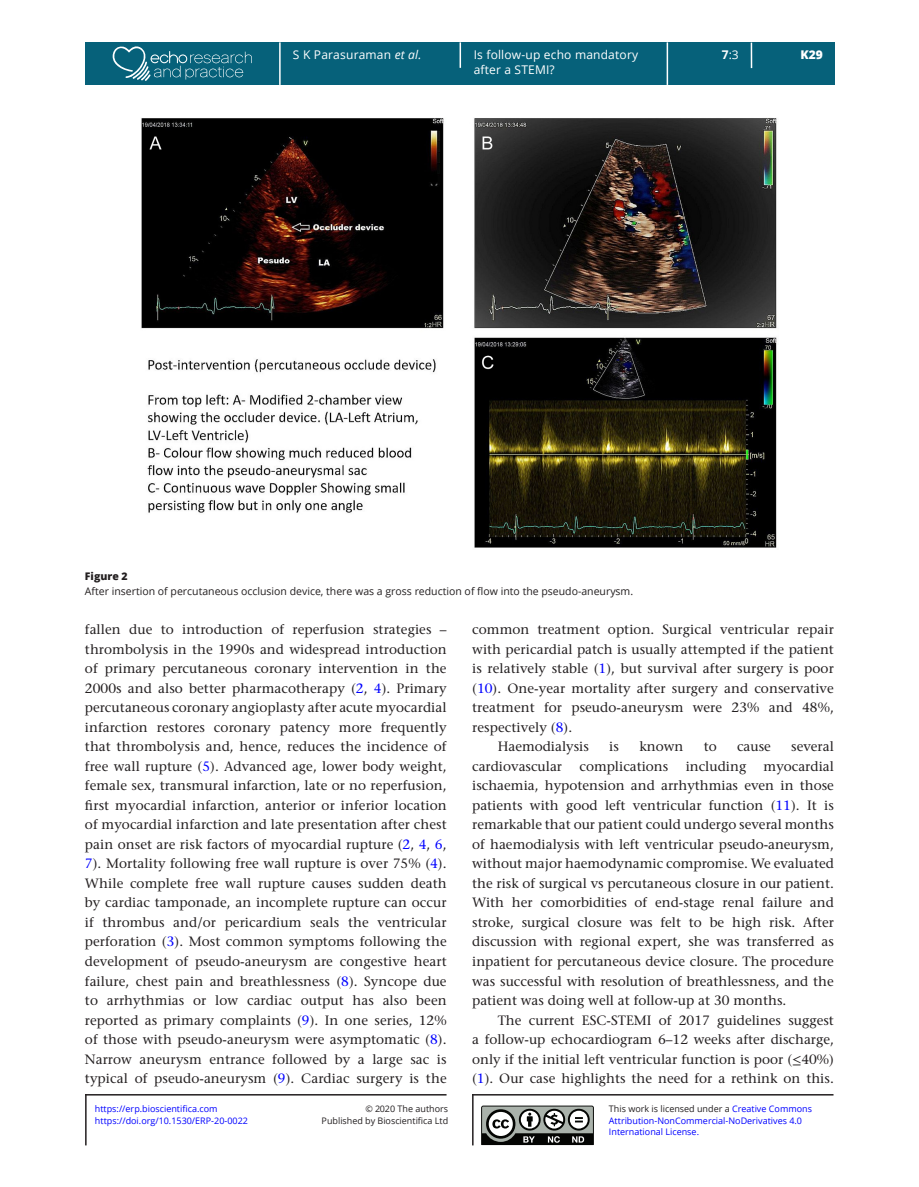
<style>
.page{position:relative;width:919px;height:1187px;background:#fff}
.page>*{position:absolute;margin:0;border:0;box-sizing:border-box;transform-origin:0 0}
.TXT{font:500 13.5px/19.5px "Stone Serif Std";letter-spacing:.005em;color:#231f20;text-align:justify}
.TXI{font:500 13.5px/19.5px "Stone Serif Std";color:#231f20;text-align:justify}
.t1{font:12px/14.7px "Open Sans";letter-spacing:.015em;color:#fff}
.t2{font:800 12px "Open Sans";color:#fff}
.FC{font:10.5px "Open Sans";color:#231f20}
.FC-2{font:800 10.5px "Open Sans";color:#231f20}
.t3{font:9px/11.1px "Open Sans";color:#00f}
.t4{font:9px/11.9px "Open Sans";color:#231f20;text-align:right}
.s1{font-style:italic}
.s2{font-weight:700}
.s3{color:#00f}
.s4{font-family:"STIX General";font-weight:400}
.s5{color:#231f20}
</style>
<div class="page">
<div style="left:85px;top:42px;width:749px;height:43px;background:#06617a"></div>
<hr style="left:279px;top:42px;width:1px;height:43px;background:#fff">
<hr style="left:666px;top:42px;width:2px;height:43px;background:#fff">
<hr style="left:459px;top:42px;width:2px;height:26px;background:#fff">
<hr style="left:750px;top:43px;width:2px;height:25px;background:#fff">
<svg style="left:113px;top:46px;width:139px;height:35px"></svg>
<img style="left:141px;top:118px;width:636px;height:430px">
<svg style="left:481px;top:1105px;width:113px;height:40px"></svg>
<hr style="left:85px;top:1093px;width:361px;height:2px;background:#231f20">
<hr style="left:85px;top:1093px;width:2px;height:52px;background:#231f20">
<hr style="left:472px;top:1093px;width:361px;height:2px;background:#231f20">
<hr style="left:472px;top:1093px;width:1px;height:52px;background:#231f20">
<p class="t1" style="left:293px;top:47px;width:130px">S K Parasuraman <span class="s1">et al.</span></p>
<p class="t1" style="left:473px;top:47px;width:166px">Is follow-up echo mandatory after a STEMI?</p>
<p class="t1" style="left:721px;top:47px;width:18px"><span class="s2">7</span>:3</p>
<p class="t2" style="left:800px;top:46px;width:24px">K29</p>
<p class="FC-2" style="left:85px;top:568px;width:44px">Figure 2</p>
<p class="FC" style="left:85px;top:583px;width:549px">After insertion of percutaneous occlusion device, there was a gross reduction of flow into the pseudo-aneurysm.</p>
<p class="TXT" style="left:85px;top:620px;width:363px">fallen due to introduction of reperfusion strategies – thrombolysis in the 1990s and widespread introduction of primary percutaneous coronary intervention in the 2000s and also better pharmacotherapy (<span class="s3">2</span>, <span class="s3">4</span>). Primary percutaneous coronary angioplasty after acute myocardial infarction restores coronary patency more frequently that thrombolysis and, hence, reduces the incidence of free wall rupture (<span class="s3">5</span>). Advanced age, lower body weight, female sex, transmural infarction, late or no reperfusion, first myocardial infarction, anterior or inferior location of myocardial infarction and late presentation after chest pain onset are risk factors of myocardial rupture (<span class="s3">2</span>, <span class="s3">4</span>, <span class="s3">6</span>, <span class="s3">7</span>). Mortality following free wall rupture is over 75% (<span class="s3">4</span>).<br>While complete free wall rupture causes sudden death by cardiac tamponade, an incomplete rupture can occur if thrombus and/or pericardium seals the ventricular perforation (<span class="s3">3</span>). Most common symptoms following the development of pseudo-aneurysm are congestive heart failure, chest pain and breathlessness (<span class="s3">8</span>). Syncope due to arrhythmias or low cardiac output has also been reported as primary complaints (<span class="s3">9</span>). In one series, 12% of those with pseudo-aneurysm were asymptomatic (<span class="s3">8</span>).<br>Narrow aneurysm entrance followed by a large sac is typical of pseudo-aneurysm (<span class="s3">9</span>). Cardiac surgery is the</p>
<p class="TXT" style="left:472px;top:620px;width:363px">common treatment option. Surgical ventricular repair with pericardial patch is usually attempted if the patient is relatively stable (<span class="s3">1</span>), but survival after surgery is poor (<span class="s3">10</span>). One-year mortality after surgery and conservative treatment for pseudo-aneurysm were 23% and 48%, respectively (<span class="s3">8</span>).</p>
<p class="TXI" style="left:497px;top:737px;width:93px">Haemodialysis</p>
<p class="TXI" style="left:609px;top:737px;width:11px">is</p>
<p class="TXI" style="left:639px;top:737px;width:45px">known</p>
<p class="TXI" style="left:703px;top:737px;width:14px">to</p>
<p class="TXI" style="left:737px;top:737px;width:35px">cause</p>
<p class="TXI" style="left:791px;top:737px;width:44px">several</p>
<p class="TXI" style="left:472px;top:756px;width:91px">cardiovascular</p>
<p class="TXI" style="left:579px;top:756px;width:90px">complications</p>
<p class="TXI" style="left:685px;top:756px;width:62px">including</p>
<p class="TXI" style="left:472px;top:756px;width:363px;text-indent:291px">myocardial ischaemia, hypotension and arrhythmias even in those patients with good left ventricular function (<span class="s3">11</span>). It is remarkable that our patient could undergo several months of haemodialysis with left ventricular pseudo-aneurysm, without major haemodynamic compromise. We evaluated the risk of surgical vs percutaneous closure in our patient.<br>With her comorbidities of end-stage renal failure and stroke, surgical closure was felt to be high risk. After discussion with regional expert, she was transferred as inpatient for percutaneous device closure. The procedure was successful with resolution of breathlessness, and the patient was doing well at follow-up at 30 months.</p>
<p class="TXI" style="left:472px;top:1010px;width:363px;text-indent:26px">The current ESC-STEMI of 2017 guidelines suggest a follow-up echocardiogram 6–12 weeks after discharge, only if the initial left ventricular function is poor (<span class="s4">≤</span>40%) (<span class="s3">1</span>). Our case highlights the need for a rethink on this.</p>
<p class="t3" style="left:95px;top:1103px;width:124px">https://erp.bioscientifica.com</p>
<p class="t4" style="left:321px;top:1102px;width:128px">© 2020 The authors<br>Published by Bioscientifica Ltd</p>
<p class="t3" style="left:95px;top:1114px;width:154px">https://doi.org/10.1530/ERP-20-0022</p>
<p class="t3" style="left:609px;top:1103px;width:204px"><span class="s5">This work is licensed under a</span> Creative Commons<br>Attribution-NonCommercial-NoDerivatives 4.0<br>International License.</p>
</div>
